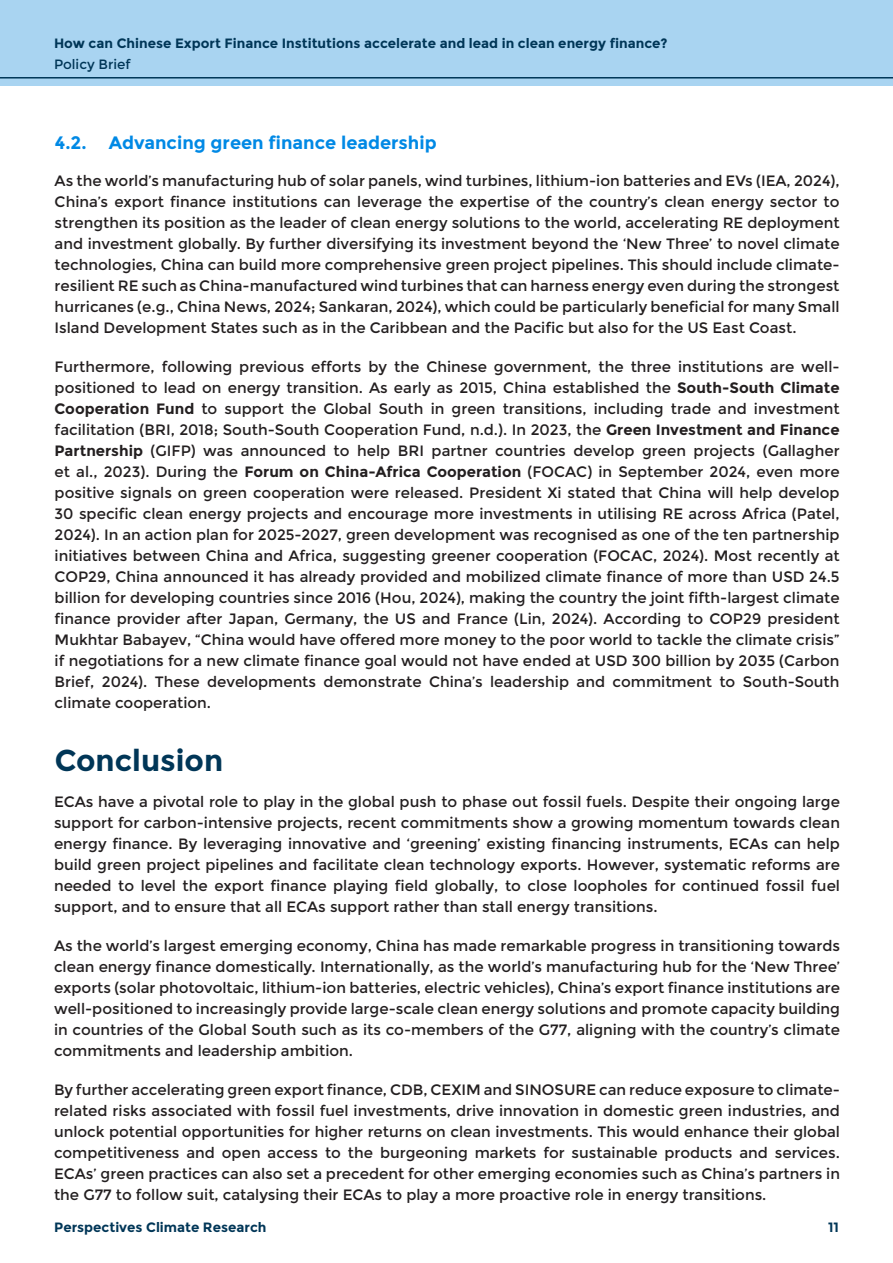
<style>
.page{position:relative;width:893px;height:1263px;background:#fff}
.page>*{position:absolute;margin:0;border:0;box-sizing:border-box;transform-origin:0 0}
.Chapter_title_Layer{font:700 30px "Montserrat";color:#003657}
.t1{font:700 18px "Montserrat";color:#0089e5}
.t2{font:15px/21px "Montserrat";color:#231f20;text-align:justify}
.t3{font:700 13.5px "Montserrat";color:#003657}
.t4{font:13.5px "Montserrat";color:#003657}
.s1{font-weight:700}
</style>
<div class="page">
<div style="left:0;top:0;width:893px;height:85px;background:#a9d4f1"></div>
<hr style="left:0;top:77px;width:893px;height:2px;background:#003657">
<p class="t3" style="left:54px;top:35px;width:615px">How can Chinese Export Finance Institutions accelerate and lead in clean energy finance?</p>
<p class="t4" style="left:54px;top:57px;width:78px">Policy Brief</p>
<p class="t1" style="left:55px;top:132px;width:383px">4.2. Advancing green finance leadership</p>
<p class="t2" style="left:55px;top:170px;width:786px">As the world’s manufacturing hub of solar panels, wind turbines, lithium-ion batteries and EVs (IEA, 2024), China’s export finance institutions can leverage the expertise of the country’s clean energy sector to strengthen its position as the leader of clean energy solutions to the world, accelerating RE deployment and investment globally. By further diversifying its investment beyond the ‘New Three’ to novel climate technologies, China can build more comprehensive green project pipelines. This should include climate&shy;resilient RE such as China-manufactured wind turbines that can harness energy even during the strongest hurricanes (e.g., China News, 2024; Sankaran, 2024), which could be particularly beneficial for many Small Island Development States such as in the Caribbean and the Pacific but also for the US East Coast.</p>
<p class="t2" style="left:55px;top:356px;width:786px">Furthermore, following previous efforts by the Chinese government, the three institutions are well&shy;positioned to lead on energy transition. As early as 2015, China established the <span class="s1">South-South Climate Cooperation Fund</span> to support the Global South in green transitions, including trade and investment facilitation (BRI, 2018; South-South Cooperation Fund, n.d.). In 2023, the <span class="s1">Green Investment and Finance Partnership</span> (GIFP) was announced to help BRI partner countries develop green projects (Gallagher et al., 2023). During the <span class="s1">Forum on China-Africa Cooperation</span> (FOCAC) in September 2024, even more positive signals on green cooperation were released. President Xi stated that China will help develop 30 specific clean energy projects and encourage more investments in utilising RE across Africa (Patel, 2024). In an action plan for 2025-2027, green development was recognised as one of the ten partnership initiatives between China and Africa, suggesting greener cooperation (FOCAC, 2024). Most recently at COP29, China announced it has already provided and mobilized climate finance of more than USD 24.5 billion for developing countries since 2016 (Hou, 2024), making the country the joint fifth-largest climate finance provider after Japan, Germany, the US and France (Lin, 2024). According to COP29 president Mukhtar Babayev, “China would have offered more money to the poor world to tackle the climate crisis” if negotiations for a new climate finance goal would not have ended at USD 300 billion by 2035 (Carbon Brief, 2024). These developments demonstrate China’s leadership and commitment to South-South climate cooperation.</p>
<p class="Chapter_title_Layer" style="left:55px;top:742px;width:170px">Conclusion</p>
<p class="t2" style="left:54px;top:791px;width:788px">ECAs have a pivotal role to play in the global push to phase out fossil fuels. Despite their ongoing large support for carbon-intensive projects, recent commitments show a growing momentum towards clean energy finance. By leveraging innovative and ‘greening’ existing financing instruments, ECAs can help build green project pipelines and facilitate clean technology exports. However, systematic reforms are needed to level the export finance playing field globally, to close loopholes for continued fossil fuel support, and to ensure that all ECAs support rather than stall energy transitions.</p>
<p class="t2" style="left:54px;top:935px;width:788px">As the world’s largest emerging economy, China has made remarkable progress in transitioning towards clean energy finance domestically. Internationally, as the world’s manufacturing hub for the ‘New Three’ exports (solar photovoltaic, lithium-ion batteries, electric vehicles), China’s export finance institutions are well-positioned to increasingly provide large-scale clean energy solutions and promote capacity building in countries of the Global South such as its co-members of the G77, aligning with the country’s climate commitments and leadership ambition.</p>
<p class="t2" style="left:54px;top:1079px;width:787px">By further accelerating green export finance, CDB, CEXIM and SINOSURE can reduce exposure to climate&shy;related risks associated with fossil fuel investments, drive innovation in domestic green industries, and unlock potential opportunities for higher returns on clean investments. This would enhance their global competitiveness and open access to the burgeoning markets for sustainable products and services.<br>ECAs’ green practices can also set a precedent for other emerging economies such as China’s partners in the G77 to follow suit, catalysing their ECAs to play a more proactive role in energy transitions.</p>
<p class="t3" style="left:54px;top:1219px;width:214px">Perspectives Climate Research</p>
<p class="t3" style="left:828px;top:1219px;width:12px">11</p>
</div>
